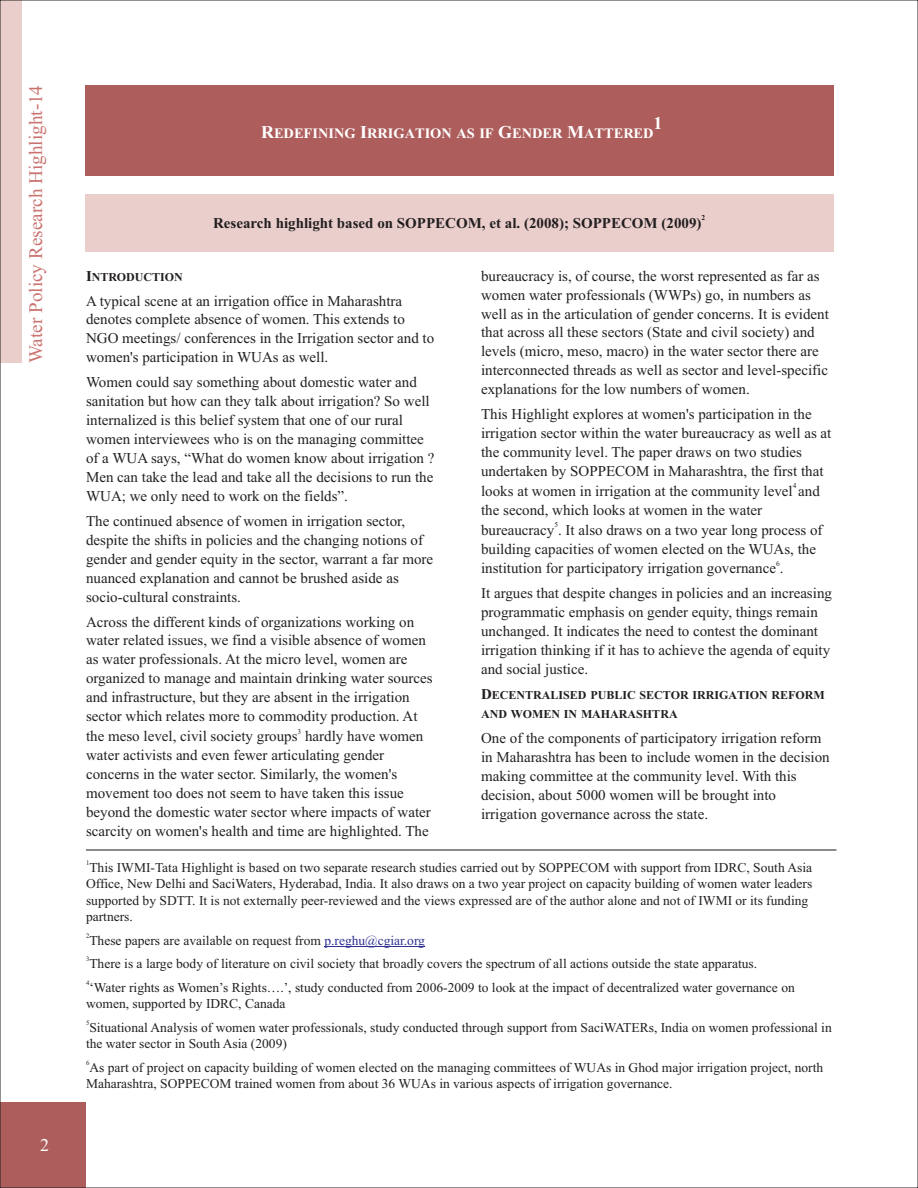
<style>
.page{position:relative;width:918px;height:1188px;background:#fff}
.page>*{position:absolute;margin:0;border:0;box-sizing:border-box;transform-origin:0 0}
.t1{font:19.2px "Times New Roman";color:#ca7471}
.t2{font:18px "Times New Roman";color:#fff}
.t3{font:700 18px "Times New Roman";color:#fff}
.t4{font:15px/18.9px "Times New Roman";color:#231f20}
.t5{font:700 15px "Times New Roman";color:#231f20}
.t6{font:700 14.4px "Times New Roman";color:#fff}
.t7{font:13.5px/16.5px "Times New Roman";color:#231f20}
.t8{font:700 12px/18.9px "Times New Roman";color:#231f20}
.t9{font:7.5px "Times New Roman";color:#231f20}
.t10{font:700 7.5px "Times New Roman";color:#231f20}
.t11{font:6.75px "Times New Roman";color:#231f20}
.s1{font-size:18px}
.s2{font-size:15px}
.s3{color:#2e3092}
</style>
<div class="page">
<div style="left:0;top:0;width:22px;height:363px;background:#e9cecc"></div>
<div style="left:0;top:1102px;width:86px;height:86px;background:#ad5e5c"></div>
<div style="left:85px;top:86px;width:748px;height:90px;background:#ad5e5c"></div>
<div style="left:85px;top:194px;width:748px;height:58px;background:#e9cecc"></div>
<hr style="left:324px;top:946px;width:101px;height:1px;background:#2e3092">
<hr style="left:86px;top:849px;width:750px;height:2px;background:#231f20">
<p class="t1" style="left:29px;top:363px;width:280px;rotate:-90deg">Water Policy Research Highlight-14</p>
<p class="t2" style="left:40px;top:1139px;width:10px">2</p>
<p class="t3" style="left:653px;top:117px;width:10px">1</p>
<p class="t6" style="left:261px;top:129px;width:394px"><span class="s1">R</span>EDEFINING <span class="s1">I</span>RRIGATION AS IF <span class="s1">G</span>ENDER <span class="s1">M</span>ATTERED</p>
<p class="t10" style="left:702px;top:215px;width:5px">2</p>
<p class="t5" style="left:213px;top:218px;width:490px">Research highlight based on SOPPECOM, et al. (2008); SOPPECOM (2009)</p>
<p class="t8" style="left:86px;top:268px;width:98px"><span class="s2">I</span>NTRODUCTION</p>
<p class="t4" style="left:86px;top:293px;width:350px">A typical scene at an irrigation office in Maharashtra denotes complete absence of women. This extends to NGO meetings/ conferences in the Irrigation sector and to women's participation in WUAs as well.</p>
<p class="t4" style="left:86px;top:374px;width:350px">Women could say something about domestic water and sanitation but how can they talk about irrigation? So well internalized is this belief system that one of our rural women interviewees who is on the managing committee of a WUA says, “What do women know about irrigation ?<br>Men can take the lead and take all the decisions to run the WUA; we only need to work on the fields”.</p>
<p class="t4" style="left:86px;top:513px;width:349px">The continued absence of women in irrigation sector, despite the shifts in policies and the changing notions of gender and gender equity in the sector, warrant a far more nuanced explanation and cannot be brushed aside as socio-cultural constraints.</p>
<p class="t4" style="left:86px;top:613px;width:348px">Across the different kinds of organizations working on water related issues, we find a visible absence of women as water professionals. At the micro level, women are organized to manage and maintain drinking water sources and infrastructure, but they are absent in the irrigation sector which relates more to commodity production. At</p>
<p class="t9" style="left:298px;top:728px;width:5px">3</p>
<p class="t4" style="left:86px;top:728px;width:346px">the meso level, civil society groups hardly have women water activists and even fewer articulating gender concerns in the water sector. Similarly, the women's movement too does not seem to have taken this issue beyond the domestic water sector where impacts of water scarcity on women's health and time are highlighted. The</p>
<p class="t4" style="left:481px;top:268px;width:349px">bureaucracy is, of course, the worst represented as far as women water professionals (WWPs) go, in numbers as well as in the articulation of gender concerns. It is evident that across all these sectors (State and civil society) and levels (micro, meso, macro) in the water sector there are interconnected threads as well as sector and level-specific explanations for the low numbers of women.</p>
<p class="t4" style="left:481px;top:406px;width:352px">This Highlight explores at women's participation in the irrigation sector within the water bureaucracy as well as at the community level. The paper draws on two studies undertaken by SOPPECOM in Maharashtra, the first that</p>
<p class="t9" style="left:793px;top:483px;width:5px">4</p>
<p class="t4" style="left:481px;top:483px;width:340px">looks at women in irrigation at the community level and the second, which looks at women in the water</p>
<p class="t9" style="left:554px;top:522px;width:5px">5</p>
<p class="t4" style="left:481px;top:522px;width:343px">bureaucracy . It also draws on a two year long process of building capacities of women elected on the WUAs, the</p>
<p class="t9" style="left:776px;top:561px;width:5px">6</p>
<p class="t4" style="left:481px;top:557px;width:352px;line-height:24.9px">institution for participatory irrigation governance .<br>It argues that despite changes in policies and an increasing</p>
<p class="t4" style="left:481px;top:604px;width:351px">programmatic emphasis on gender equity, things remain unchanged. It indicates the need to contest the dominant irrigation thinking if it has to achieve the agenda of equity and social justice.</p>
<p class="t8" style="left:481px;top:687px;width:345px"><span class="s2">D</span>ECENTRALISED PUBLIC SECTOR IRRIGATION REFORM<br>AND WOMEN IN MAHARASHTRA</p>
<p class="t4" style="left:481px;top:730px;width:350px">One of the components of participatory irrigation reform in Maharashtra has been to include women in the decision making committee at the community level. With this decision, about 5000 women will be brought into irrigation governance across the state.</p>
<p class="t11" style="left:86px;top:860px;width:5px">1</p>
<p class="t7" style="left:86px;top:860px;width:728px">This IWMI-Tata Highlight is based on two separate research studies carried out by SOPPECOM with support from IDRC, South Asia Office, New Delhi and SaciWaters, Hyderabad, India. It also draws on a two year project on capacity building of women water leaders supported by SDTT. It is not externally peer-reviewed and the views expressed are of the author alone and not of IWMI or its funding partners.</p>
<p class="t11" style="left:86px;top:933px;width:5px">2</p>
<p class="t7" style="left:89px;top:933px;width:337px">These papers are available on request from <span class="s3">p.reghu@cgiar.org</span></p>
<p class="t11" style="left:86px;top:957px;width:5px">3</p>
<p class="t7" style="left:89px;top:957px;width:669px">There is a large body of literature on civil society that broadly covers the spectrum of all actions outside the state apparatus.</p>
<p class="t11" style="left:86px;top:980px;width:5px">4</p>
<p class="t7" style="left:86px;top:980px;width:710px">‘Water rights as Women’s Rights….’, study conducted from 2006-2009 to look at the impact of decentralized water governance on women, supported by IDRC, Canada</p>
<p class="t11" style="left:86px;top:1020px;width:5px">5</p>
<p class="t7" style="left:86px;top:1020px;width:747px">Situational Analysis of women water professionals, study conducted through support from SaciWATERs, India on women professional in the water sector in South Asia (2009)</p>
<p class="t11" style="left:86px;top:1060px;width:5px">6</p>
<p class="t7" style="left:86px;top:1060px;width:739px">As part of project on capacity building of women elected on the managing committees of WUAs in Ghod major irrigation project, north<br>Maharashtra, SOPPECOM trained women from about 36 WUAs in various aspects of irrigation governance.</p>
</div>
